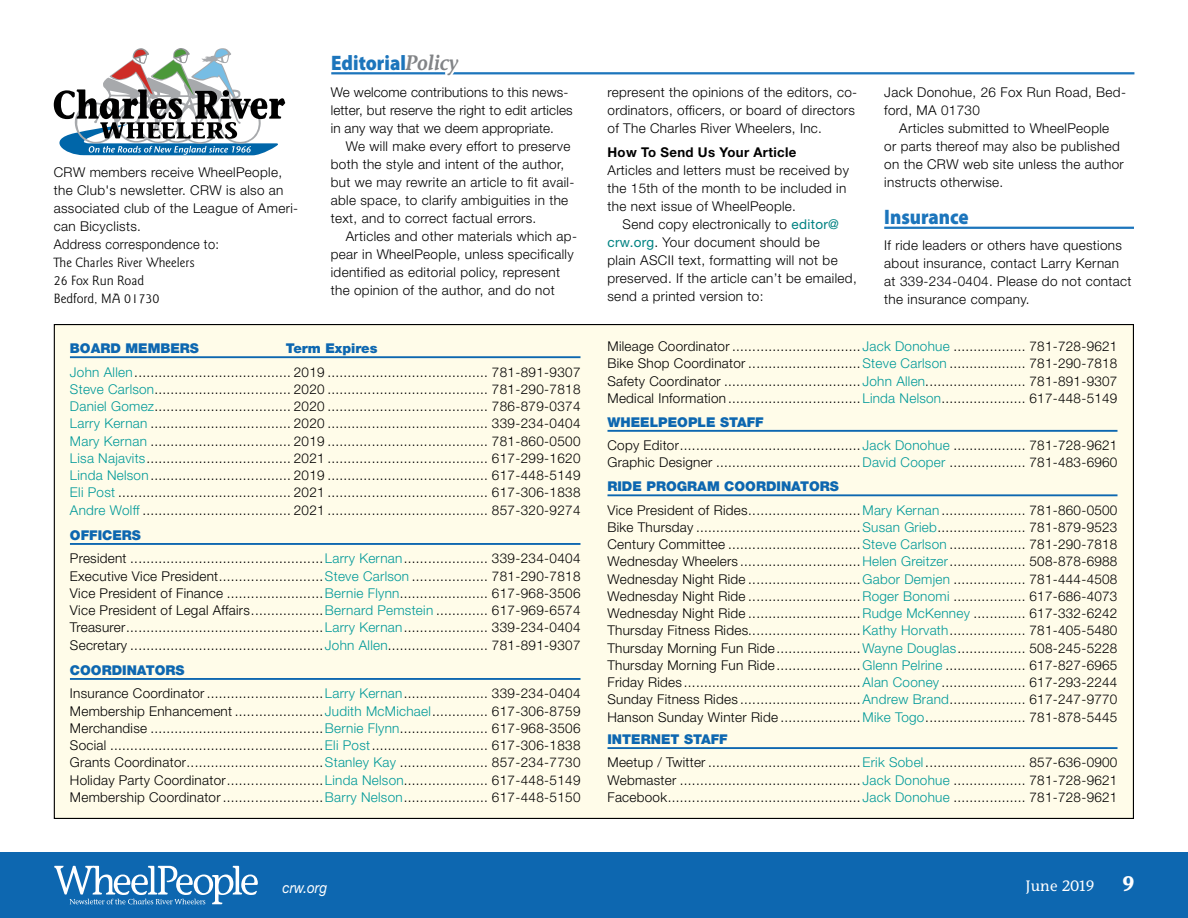
<style>
.page{position:relative;width:1188px;height:918px;background:#fff}
.page>*{position:absolute;margin:0;border:0;box-sizing:border-box;transform-origin:0 0}
.t1{font:900 21px "Myriad Pro";color:#1c75bc;scale:.9 1}
.t2{font:700 21px "Stone Informal";color:#fff;scale:.9 1}
.t3{font:15px "Stone Informal";color:#fff}
.t4{font:italic 15px "Helvetica Neue";color:#fff;scale:.9 1}
.t5{font:300 13.5px/17.2px "Helvetica Neue";letter-spacing:.025em;color:#000}
.t6{font:300 13.5px/18px "Goudy Sans IT Cby BT";color:#000;scale:.96 1}
.t7{font:700 13.5px "Helvetica Neue";letter-spacing:.025em;color:#000}
.t8{font:900 13.5px "Helvetica Neue";color:#0d67b0}
.s1{font-family:"Stone Informal";font-weight:600;font-style:italic;color:#828487}
.s2{font-weight:900;color:#0d67b0}
.s3{color:#099}
.s4{font-weight:400;color:#008282}
.s5{font-size:15px}
</style>
<div class="page">
<div style="left:0;top:852px;width:1188px;height:66px;background:#0d67b0"></div>
<svg style="left:54px;top:866px;width:204px;height:38px"></svg>
<div style="left:54px;top:325px;width:1079px;height:493px;background:#fffce9"></div>
<hr style="left:884px;top:227px;width:250px;height:2px;background:#1c75bc">
<hr style="left:331px;top:72px;width:803px;height:2px;background:#1c75bc">
<svg style="left:436px;top:72px;width:28px;height:3px"></svg>
<svg style="left:54px;top:48px;width:231px;height:107px"></svg>
<hr style="left:70px;top:356px;width:510px;height:2px;background:#0d67b0">
<hr style="left:70px;top:543px;width:510px;height:2px;background:#0d67b0">
<hr style="left:70px;top:678px;width:510px;height:2px;background:#0d67b0">
<hr style="left:608px;top:430px;width:510px;height:2px;background:#0d67b0">
<hr style="left:608px;top:494px;width:510px;height:2px;background:#0d67b0">
<hr style="left:608px;top:747px;width:510px;height:2px;background:#0d67b0">
<p class="t5" style="left:54px;top:163px;width:246px;line-height:18px">CRW members receive WheelPeople, the Club's newsletter. CRW is also an associated club of the League of Ameri&shy;can Bicyclists.<br>Address correspondence to:</p>
<p class="t6" style="left:54px;top:253px;width:148px">The Charles River Wheelers<br>26 Fox Run Road<br>Bedford, MA 01730</p>
<h1 class="t1" style="left:331px;top:51px;width:143px">Editorial<span class="s1">Policy</span></h1>
<p class="t5" style="left:331px;top:83px;width:243px;line-height:18px">We welcome contributions to this news&shy;letter, but reserve the right to edit articles in any way that we deem appropriate.</p>
<p class="t5" style="left:331px;top:137px;width:245px;line-height:18px;text-indent:15px">We will make every effort to preserve both the style and intent of the author, but we may rewrite an article to fit avail&shy;able space, to clarify ambiguities in the text, and to correct factual errors.</p>
<p class="t5" style="left:331px;top:227px;width:248px;line-height:18px;text-indent:15px">Articles and other materials which ap&shy;pear in WheelPeople, unless specifically identified as editorial policy, represent the opinion of the author, and do not</p>
<p class="t8" style="left:70px;top:340px;width:131px">BOARD MEMBERS</p>
<p class="t5" style="left:70px;top:337px;width:512px;line-height:23.2px;text-indent:216px"><span class="s2">Term Expires<br></span><span class="s3">John Allen</span>....................................... 2019 ........................................ 781-891-9307</p>
<p class="t5" style="left:70px;top:380px;width:512px;text-align:justify"><span class="s3">Steve Carlson</span>.................................. 2020 ........................................ 781-290-7818<br><span class="s3">Daniel Gomez</span>.................................. 2020 ........................................ 786-879-0374<br><span class="s3">Larry Kernan</span> ................................... 2020 ........................................ 339-234-0404<br><span class="s3">Mary Kernan</span> ................................... 2019 ........................................ 781-860-0500<br><span class="s3">Lisa Najavits</span>.................................... 2021 ........................................ 617-299-1620<br><span class="s3">Linda Nelson</span>................................... 2019 ........................................ 617-448-5149<br><span class="s3">Eli Post</span> ........................................... 2021 ........................................ 617-306-1838<br><span class="s3">Andre Wolff</span> ..................................... 2021 ........................................ 857-320-9274</p>
<p class="t5" style="left:70px;top:523px;width:512px;line-height:23.2px"><span class="s2">OFFICERS<br></span>President ................................................ <span class="s3">Larry Kernan</span>..................... 339-234-0404</p>
<p class="t5" style="left:70px;top:567px;width:512px;text-align:justify">Executive Vice President..........................<span class="s3">Steve Carlson</span> ................... 781-290-7818<br>Vice President of Finance ........................<span class="s3">Bernie Flynn</span>...................... 617-968-3506<br>Vice President of Legal Affairs..................<span class="s3">Bernard Pemstein</span> ............. 617-969-6574<br>Treasurer................................................. <span class="s3">Larry Kernan</span>..................... 339-234-0404<br>Secretary ................................................ <span class="s3">John Allen</span>......................... 781-891-9307</p>
<p class="t5" style="left:70px;top:658px;width:512px;line-height:23.2px"><span class="s2">COORDINATORS<br></span>Insurance Coordinator ............................. <span class="s3">Larry Kernan</span>..................... 339-234-0404</p>
<p class="t5" style="left:70px;top:702px;width:512px;text-align:justify">Membership Enhancement ...................... <span class="s3">Judith McMichael</span>.............. 617-306-8759<br>Merchandise ...........................................<span class="s3">Bernie Flynn</span>...................... 617-968-3506<br>Social .....................................................<span class="s3">Eli Post</span>............................. 617-306-1838<br>Grants Coordinator..................................<span class="s3">Stanley Kay</span> ...................... 857-234-7730<br>Holiday Party Coordinator........................ <span class="s3">Linda Nelson</span>..................... 617-448-5149<br>Membership Coordinator .........................<span class="s3">Barry Nelson</span>..................... 617-448-5150</p>
<p class="t5" style="left:608px;top:83px;width:251px;line-height:18px">represent the opinions of the editors, co&shy;ordinators, officers, or board of directors of The Charles River Wheelers, Inc.</p>
<p class="t7" style="left:608px;top:144px;width:190px">How To Send Us Your Article</p>
<p class="t5" style="left:608px;top:161px;width:243px;line-height:18px">Articles and letters must be received by the 15th of the month to be included in the next issue of WheelPeople.</p>
<p class="t5" style="left:608px;top:215px;width:251px;line-height:18px;text-indent:15px">Send copy electronically to <span class="s4">editor@ crw.org</span>. Your document should be<br>plain ASCII text, formatting will not be preserved. If the article can’t be emailed, send a printed version to:</p>
<p class="t5" style="left:884px;top:83px;width:243px;line-height:18px">Jack Donohue, 26 Fox Run Road, Bed&shy;ford, MA 01730</p>
<p class="t5" style="left:884px;top:119px;width:241px;line-height:18px;text-indent:15px">Articles submitted to WheelPeople or parts thereof may also be published on the CRW web site unless the author instructs otherwise.</p>
<h1 class="t1" style="left:884px;top:205px;width:95px">Insurance</h1>
<p class="t5" style="left:884px;top:235px;width:249px;line-height:18px">If ride leaders or others have questions about insurance, contact Larry Kernan at 339-234-0404. Please do not contact the insurance company.</p>
<p class="t5" style="left:608px;top:337px;width:512px;text-align:justify">Mileage Coordinator ................................ <span class="s3">Jack Donohue</span> .................. 781-728-9621<br>Bike Shop Coordinator ............................<span class="s3">Steve Carlson</span> ................... 781-290-7818<br>Safety Coordinator .................................. <span class="s3">John Allen</span>......................... 781-891-9307<br>Medical Information ................................. <span class="s3">Linda Nelson</span>..................... 617-448-5149</p>
<p class="t5" style="left:608px;top:410px;width:512px;line-height:23.2px"><span class="s2">WHEELPEOPLE STAFF<br></span>Copy Editor............................................. <span class="s3">Jack Donohue</span> .................. 781-728-9621</p>
<p class="t5" style="left:608px;top:450px;width:512px;line-height:23.7px">Graphic Designer ....................................<span class="s3">David Cooper</span> ................... 781-483-6960<br><span class="s2">RIDE PROGRAM COORDINATORS<br></span>Vice President of Rides............................<span class="s3">Mary Kernan</span> ..................... 781-860-0500</p>
<p class="t5" style="left:608px;top:518px;width:512px;text-align:justify">Bike Thursday .........................................<span class="s3">Susan Grieb</span>...................... 781-879-9523<br>Century Committee .................................<span class="s3">Steve Carlson</span> ................... 781-290-7818<br>Wednesday Wheelers ..............................<span class="s3">Helen Greitzer</span>................... 508-878-6988<br>Wednesday Night Ride ............................<span class="s3">Gabor Demjen</span> .................. 781-444-4508<br>Wednesday Night Ride ............................<span class="s3">Roger Bonomi</span> .................. 617-686-4073<br>Wednesday Night Ride ............................<span class="s3">Rudge McKenney</span> ............. 617-332-6242<br>Thursday Fitness Rides............................<span class="s3">Kathy Horvath</span>................... 781-405-5480<br>Thursday Morning Fun Ride.....................<span class="s3">Wayne Douglas</span>................. 508-245-5228<br>Thursday Morning Fun Ride.....................<span class="s3">Glenn Pelrine</span> .................... 617-827-6965<br>Friday Rides ............................................<span class="s3">Alan Cooney</span> ..................... 617-293-2244<br>Sunday Fitness Rides ..............................<span class="s3">Andrew Brand</span>................... 617-247-9770<br>Hanson Sunday Winter Ride ....................<span class="s3">Mike Togo</span>......................... 781-878-5445</p>
<p class="t5" style="left:608px;top:727px;width:512px;line-height:23.2px"><span class="s2">INTERNET STAFF<br></span>Meetup / Twitter ......................................<span class="s3">Erik Sobel</span>......................... 857-636-0900</p>
<p class="t5" style="left:608px;top:771px;width:512px">Webmaster ............................................. <span class="s3">Jack Donohue</span> .................. 781-728-9621<br>Facebook................................................ <span class="s3">Jack Donohue</span> .................. 781-728-9621</p>
<p class="t4" style="left:282px;top:878px;width:51px">crw.org</p>
<p class="t3" style="left:1026px;top:877px;width:70px">June 2019</p>
<h1 class="t2" style="left:1123px;top:870px;width:15px">9<span class="s5">9</span></h1>
</div>
